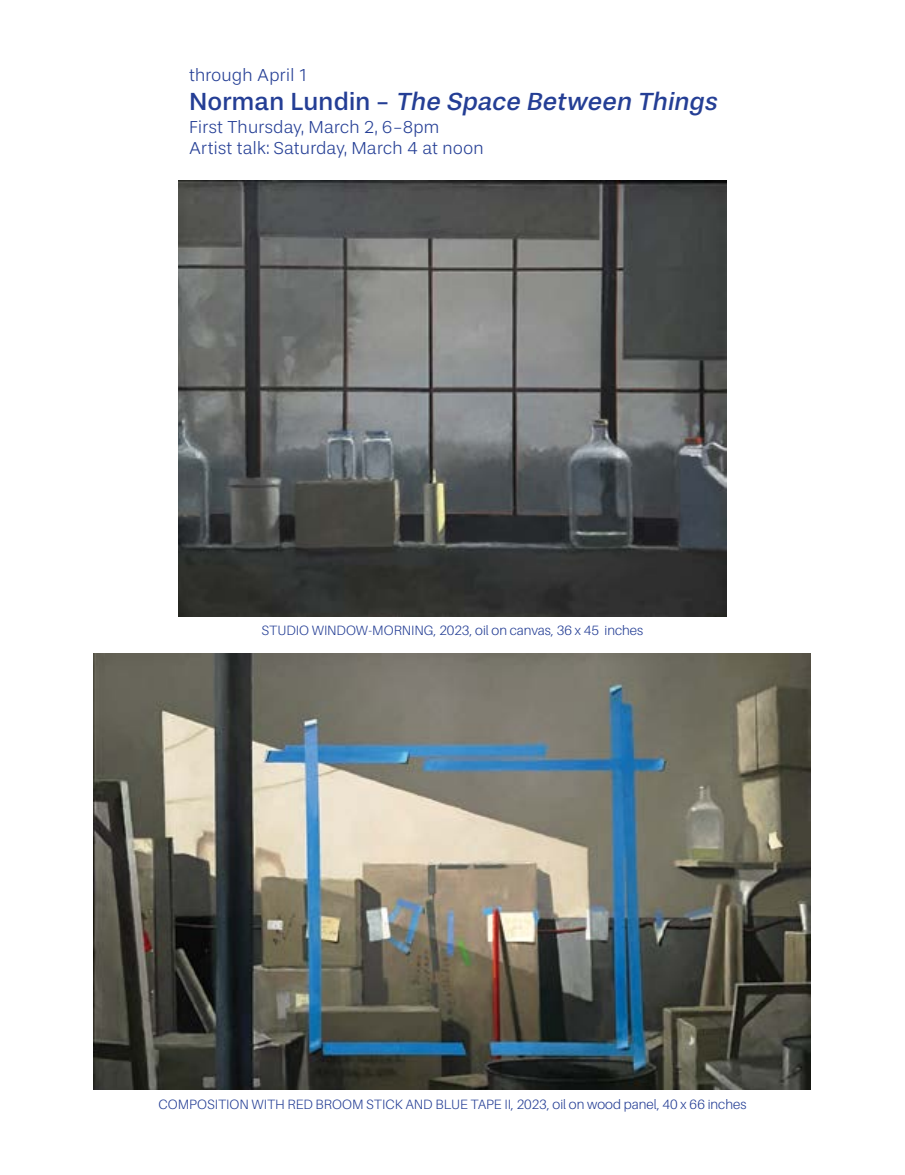
<style>
.page{position:relative;width:905px;height:1175px;background:#fff}
.page>*{position:absolute;margin:0;border:0;box-sizing:border-box;transform-origin:0 0}
.t1{font:italic 25.5px "Stevie Sans";color:#243e95}
.t2{font:300 18px/21.6px "Stevie Sans";letter-spacing:-.01em;color:#243e95}
.t3{font:300 13.5px "Aileron";letter-spacing:.005em;color:#243e95}
.s1{font-style:normal}
</style>
<div class="page">
<img style="left:178px;top:180px;width:548px;height:436px">
<img style="left:94px;top:653px;width:716px;height:437px">
<p class="t2" style="left:189px;top:65px;width:120px">through April 1</p>
<p class="t2" style="left:189px;top:116px;width:296px">First Thursday, March 2, 6-8pm<br>Artist talk: Saturday, March 4 at noon</p>
<p class="t1" style="left:189px;top:86px;width:534px"><span class="s1">N o r m a n L u n d i n -</span> The Space Between Things</p>
<p class="t3" style="left:261px;top:623px;width:383px">STUDIO WINDOW-MORNING, 2023, oil on canvas, 36 x 45 inches</p>
<p class="t3" style="left:158px;top:1096px;width:589px">COMPOSITION WITH RED BROOM STICK AND BLUE TAPE II, 2023, oil on wood panel, 40 x 66 inches</p>
</div>
